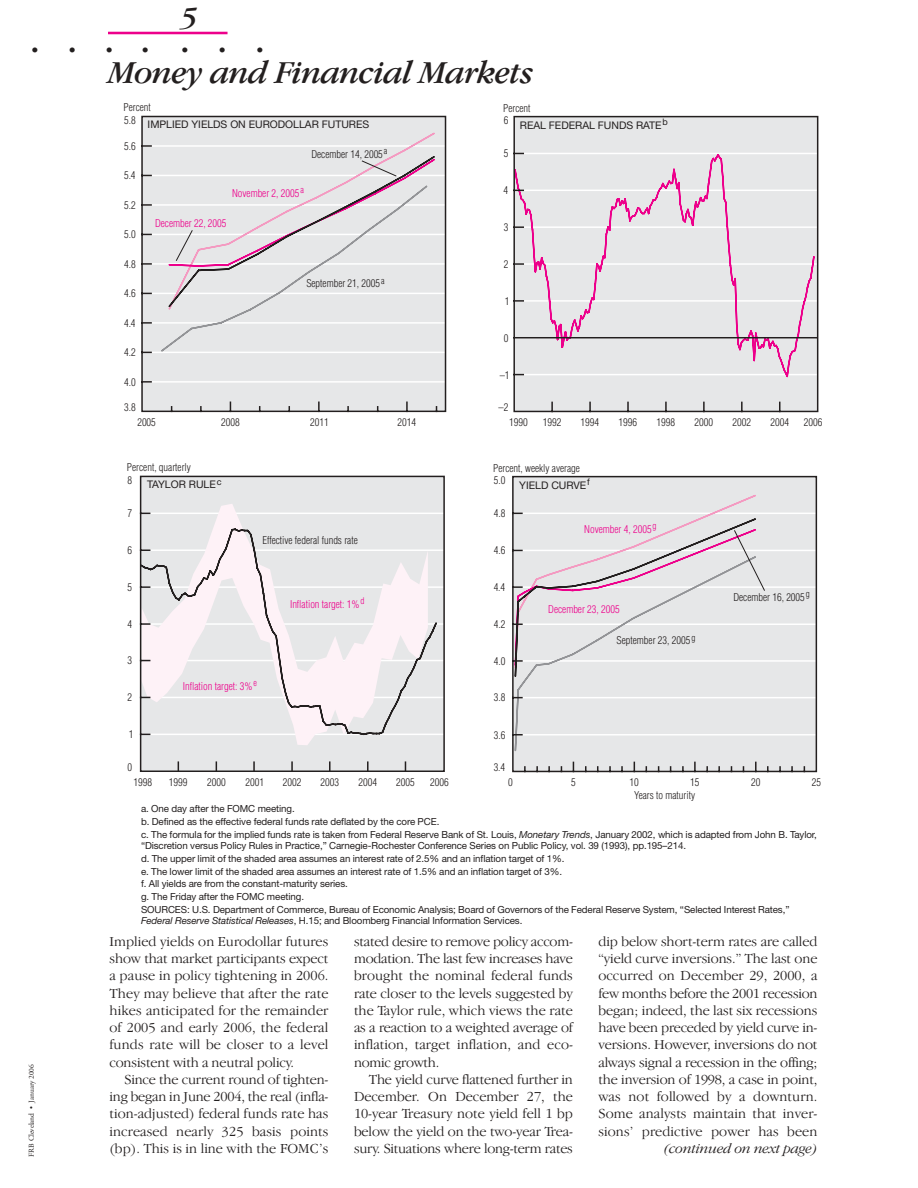
<style>
.page{position:relative;width:918px;height:1188px;background:#fff}
.page>*{position:absolute;margin:0;border:0;box-sizing:border-box;transform-origin:0 0}
.t1{font:italic 33px "Garamond IT Cby BT";letter-spacing:-.02em;color:#231f1f}
.t2{font:italic 30px "Garamond IT Cby BT";color:#231f1f}
.t3{font:18px "Adobe Garamond";color:#231f1f}
.t4{font:300 14.25px/17.2px "Garamond IT Cby BT";letter-spacing:.005em;color:#231f1f;text-align:justify}
.t5{font:italic 300 14.25px "Garamond IT Cby BT";letter-spacing:-.01em;color:#231f1f}
.t6{font:300 condensed 10.5px "Helvetica";color:#231f1f}
.t7{font:300 condensed 10.5px "Helvetica";color:#ed008b}
.t8{font:10.5px "Helvetica Neue";color:#231f1f}
.t9{font:9.75px/12.8px "Helvetica Neue";letter-spacing:-.01em;color:#231f1f}
.t10{font:7.5px "Adobe Garamond";letter-spacing:-.005em;color:#231f1f}
.s1{font-style:italic}
</style>
<div class="page">
<hr style="left:108px;top:32px;width:120px;height:2px;background:#ed008b">
<svg style="left:513px;top:115px;width:306px;height:298px"></svg>
<svg style="left:139px;top:475px;width:306px;height:297px"></svg>
<svg style="left:139px;top:527px;width:299px;height:209px"></svg>
<svg style="left:253px;top:762px;width:2px;height:9px"></svg>
<svg style="left:291px;top:762px;width:2px;height:9px"></svg>
<svg style="left:329px;top:762px;width:2px;height:9px"></svg>
<svg style="left:367px;top:762px;width:2px;height:9px"></svg>
<svg style="left:512px;top:475px;width:306px;height:298px"></svg>
<svg style="left:514px;top:494px;width:251px;height:184px"></svg>
<svg style="left:141px;top:115px;width:306px;height:298px"></svg>
<svg style="left:167px;top:155px;width:269px;height:153px"></svg>
<h2 class="t2" style="left:182px;top:6px;width:18px">5</h2>
<p class="t3" style="left:32px;top:43px;width:46px">• •</p>
<p class="t3" style="left:106px;top:43px;width:44px">• •</p>
<p class="t3" style="left:181px;top:43px;width:46px">• •</p>
<p class="t3" style="left:256px;top:43px;width:8px">•</p>
<h1 class="t1" style="left:109px;top:60px;width:426px">Money and Financial Markets</h1>
<p class="t10" style="left:28px;top:1156px;width:94px;rotate:-90deg">FRB Cleveland • January 2006</p>
<p class="t6" style="left:124px;top:104px;width:29px">Percent</p>
<p class="t6" style="left:124px;top:116px;width:13px">5.8</p>
<p class="t6" style="left:124px;top:142px;width:13px">5.6</p>
<p class="t6" style="left:124px;top:171px;width:13px">5.4</p>
<p class="t6" style="left:124px;top:201px;width:13px">5.2</p>
<p class="t6" style="left:124px;top:230px;width:13px">5.0</p>
<p class="t6" style="left:124px;top:260px;width:13px">4.8</p>
<p class="t6" style="left:124px;top:289px;width:13px">4.6</p>
<p class="t6" style="left:124px;top:319px;width:13px">4.4</p>
<p class="t6" style="left:124px;top:348px;width:13px">4.2</p>
<p class="t6" style="left:124px;top:378px;width:13px">4.0</p>
<p class="t6" style="left:124px;top:403px;width:13px">3.8</p>
<p class="t8" style="left:148px;top:121px;width:223px">IMPLIED YIELDS ON EURODOLLAR FUTURES</p>
<p class="t6" style="left:311px;top:150px;width:77px">December 14, 2005<sup>a</sup></p>
<p class="t7" style="left:232px;top:189px;width:73px">November 2, 2005<sup>a</sup></p>
<p class="t7" style="left:155px;top:219px;width:73px">December 22, 2005</p>
<p class="t6" style="left:306px;top:279px;width:80px">September 21, 2005<sup>a</sup></p>
<p class="t6" style="left:137px;top:418px;width:20px">2005</p>
<p class="t6" style="left:221px;top:418px;width:20px">2008</p>
<p class="t6" style="left:310px;top:418px;width:20px">2011</p>
<p class="t6" style="left:398px;top:418px;width:20px">2014</p>
<p class="t6" style="left:127px;top:463px;width:65px">Percent, quarterly</p>
<p class="t6" style="left:127px;top:476px;width:6px">8</p>
<p class="t6" style="left:127px;top:509px;width:6px">7</p>
<p class="t6" style="left:127px;top:546px;width:6px">6</p>
<p class="t6" style="left:128px;top:583px;width:6px">5</p>
<p class="t6" style="left:127px;top:620px;width:6px">4</p>
<p class="t6" style="left:127px;top:656px;width:6px">3</p>
<p class="t6" style="left:128px;top:693px;width:6px">2</p>
<p class="t6" style="left:129px;top:730px;width:6px">1</p>
<p class="t6" style="left:127px;top:763px;width:6px">0</p>
<p class="t8" style="left:147px;top:481px;width:76px">TAYLOR RULE<sup>c</sup></p>
<p class="t6" style="left:262px;top:536px;width:97px">Effective federal funds rate</p>
<p class="t7" style="left:290px;top:600px;width:76px">Inflation target: 1%<sup>d</sup></p>
<p class="t7" style="left:183px;top:682px;width:76px">Inflation target: 3%<sup>e</sup></p>
<p class="t6" style="left:134px;top:778px;width:20px">1998</p>
<p class="t6" style="left:169px;top:778px;width:20px">1999</p>
<p class="t6" style="left:207px;top:778px;width:20px">2000</p>
<p class="t6" style="left:245px;top:778px;width:20px">2001</p>
<p class="t6" style="left:283px;top:778px;width:20px">2002</p>
<p class="t6" style="left:321px;top:778px;width:20px">2003</p>
<p class="t6" style="left:358px;top:778px;width:20px">2004</p>
<p class="t6" style="left:396px;top:778px;width:20px">2005</p>
<p class="t6" style="left:430px;top:778px;width:20px">2006</p>
<p class="t6" style="left:503px;top:104px;width:29px">Percent</p>
<p class="t8" style="left:520px;top:121px;width:149px">REAL FEDERAL FUNDS RATE<sup>b</sup></p>
<p class="t6" style="left:504px;top:117px;width:6px">6</p>
<p class="t6" style="left:504px;top:149px;width:6px">5</p>
<p class="t6" style="left:504px;top:186px;width:6px">4</p>
<p class="t6" style="left:504px;top:223px;width:6px">3</p>
<p class="t6" style="left:504px;top:260px;width:6px">2</p>
<p class="t6" style="left:505px;top:297px;width:6px">1</p>
<p class="t6" style="left:504px;top:334px;width:6px">0</p>
<p class="t6" style="left:500px;top:371px;width:11px">–1</p>
<p class="t6" style="left:499px;top:404px;width:11px">–2</p>
<p class="t6" style="left:509px;top:419px;width:20px">1990</p>
<p class="t6" style="left:543px;top:419px;width:20px">1992</p>
<p class="t6" style="left:581px;top:419px;width:20px">1994</p>
<p class="t6" style="left:619px;top:419px;width:20px">1996</p>
<p class="t6" style="left:657px;top:419px;width:20px">1998</p>
<p class="t6" style="left:695px;top:419px;width:20px">2000</p>
<p class="t6" style="left:733px;top:419px;width:20px">2002</p>
<p class="t6" style="left:770px;top:419px;width:20px">2004</p>
<p class="t6" style="left:804px;top:419px;width:20px">2006</p>
<p class="t6" style="left:493px;top:464px;width:88px">Percent, weekly average</p>
<p class="t6" style="left:494px;top:477px;width:13px">5.0</p>
<p class="t6" style="left:494px;top:509px;width:13px">4.8</p>
<p class="t6" style="left:494px;top:546px;width:13px">4.6</p>
<p class="t6" style="left:494px;top:583px;width:13px">4.4</p>
<p class="t6" style="left:494px;top:620px;width:13px">4.2</p>
<p class="t6" style="left:494px;top:657px;width:13px">4.0</p>
<p class="t6" style="left:494px;top:694px;width:13px">3.8</p>
<p class="t6" style="left:494px;top:731px;width:13px">3.6</p>
<p class="t6" style="left:494px;top:763px;width:13px">3.4</p>
<p class="t8" style="left:519px;top:481px;width:72px">YIELD CURVE<sup>f</sup></p>
<p class="t7" style="left:584px;top:525px;width:74px">November 4, 2005<sup>g</sup></p>
<p class="t7" style="left:548px;top:605px;width:73px">December 23, 2005</p>
<p class="t6" style="left:617px;top:636px;width:80px">September 23, 2005<sup>g</sup></p>
<p class="t6" style="left:733px;top:593px;width:78px">December 16, 2005<sup>g</sup></p>
<p class="t6" style="left:508px;top:779px;width:6px">0</p>
<p class="t6" style="left:571px;top:779px;width:6px">5</p>
<p class="t6" style="left:630px;top:779px;width:11px">10</p>
<p class="t6" style="left:690px;top:779px;width:11px">15</p>
<p class="t6" style="left:751px;top:779px;width:11px">20</p>
<p class="t6" style="left:812px;top:779px;width:11px">25</p>
<p class="t6" style="left:634px;top:792px;width:63px">Years to maturity</p>
<p class="t9" style="left:141px;top:804px;width:677px">a. One day after the FOMC meeting.<br>b. Defined as the effective federal funds rate deflated by the core PCE.<br>c. The formula for the implied funds rate is taken from Federal Reserve Bank of St. Louis, <span class="s1">Monetary Trends</span>, January 2002, which is adapted from John B. Taylor,</p>
<p class="t9" style="left:141px;top:840px;width:650px">“Discretion versus Policy Rules in Practice,” Carnegie-Rochester Conference Series on Public Policy, vol. 39 (1993), pp.195–214.<br>d. The upper limit of the shaded area assumes an interest rate of 2.5% and an inflation target of 1%.<br>e. The lower limit of the shaded area assumes an interest rate of 1.5% and an inflation target of 3%.<br>f. All yields are from the constant-maturity series.<br>g. The Friday after the FOMC meeting.<br>SOURCES: U.S. Department of Commerce, Bureau of Economic Analysis; Board of Governors of the Federal Reserve System, “Selected Interest Rates,”</p>
<p class="t9" style="left:141px;top:915px;width:383px"><span class="s1">Federal Reserve Statistical Releases</span>, H.15; and Bloomberg Financial Information Services.</p>
<p class="t4" style="left:110px;top:934px;width:221px">Implied yields on Eurodollar futures show that market participants expect a pause in policy tightening in 2006.<br>They may believe that after the rate hikes anticipated for the remainder of 2005 and early 2006, the federal funds rate will be closer to a level consistent with a neutral policy.</p>
<p class="t4" style="left:110px;top:1072px;width:221px;text-indent:15px">Since the current round of tighten&shy;ing began in June 2004, the real (infla&shy;tion-adjusted) federal funds rate has increased nearly 325 basis points (bp). This is in line with the FOMC’s</p>
<p class="t4" style="left:599px;top:934px;width:221px">dip below short-term rates are called “yield curve inversions.” The last one occurred on December 29, 2000, a few months before the 2001 recession began; indeed, the last six recessions have been preceded by yield curve in&shy;versions. However, inversions do not always signal a recession in the offing; the inversion of 1998, a case in point, was not followed by a downturn.<br>Some analysts maintain that inver&shy;sions’ predictive power has been</p>
<p class="t4" style="left:354px;top:934px;width:221px">stated desire to remove policy accom&shy;modation. The last few increases have brought the nominal federal funds rate closer to the levels suggested by the Taylor rule, which views the rate as a reaction to a weighted average of inflation, target inflation, and eco&shy;nomic growth.</p>
<p class="t4" style="left:354px;top:1072px;width:221px;text-indent:15px">The yield curve flattened further in December. On December 27, the 10-year Treasury note yield fell 1 bp below the yield on the two-year Trea&shy;sury. Situations where long-term rates</p>
<p class="t5" style="left:664px;top:1143px;width:155px">(continued on next page)</p>
</div>
